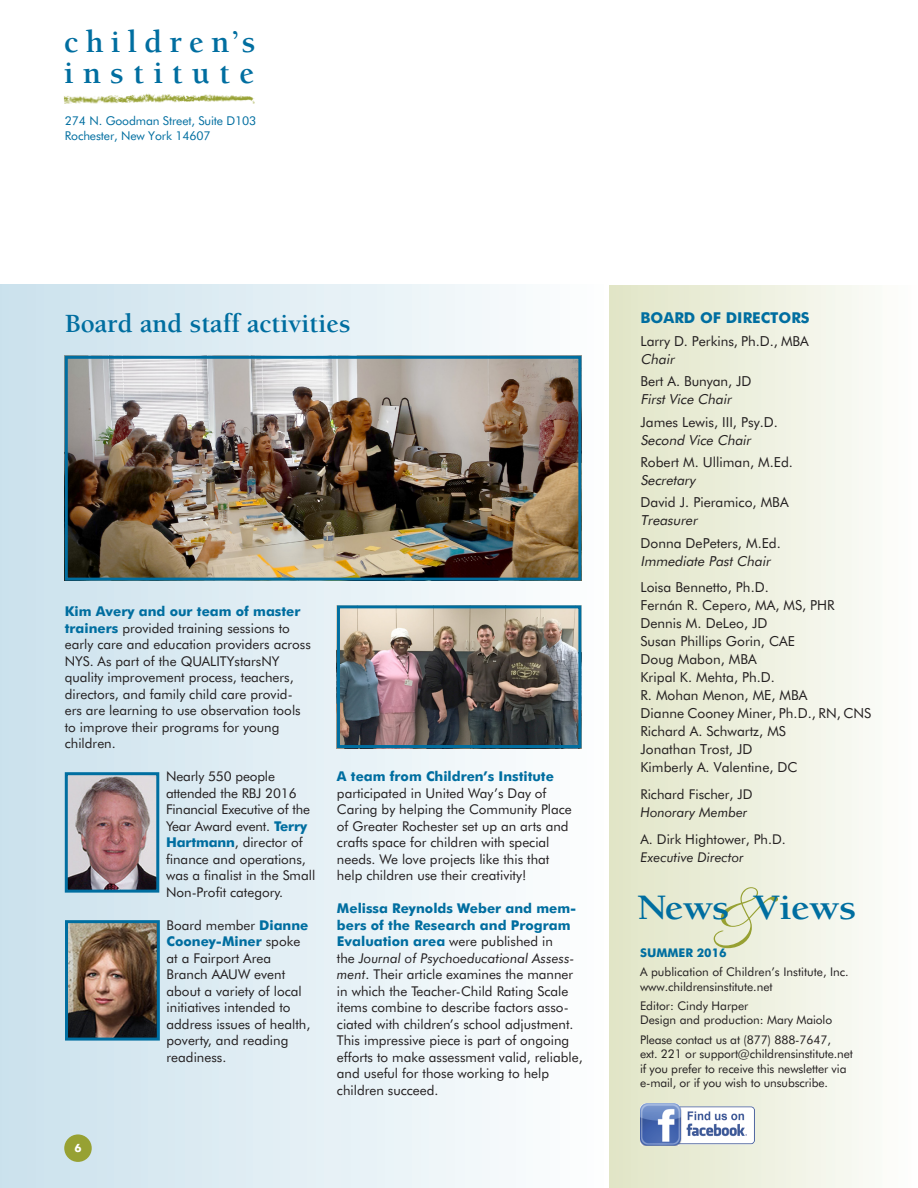
<style>
.page{position:relative;width:918px;height:1188px;background:#fff}
.page>*{position:absolute;margin:0;border:0;box-sizing:border-box;transform-origin:0 0}
.t1{font:69.75px "Shelley Volante BT";color:#97a133;scale:1.2 1}
.t2{font:700 36.75px "Berkeley";letter-spacing:-.01em;color:#006ea0;scale:1.1 1}
.t3{font:700 32.25px "Berkeley";letter-spacing:.225em;color:#006ea0}
.t4{font:700 32.25px "Berkeley";letter-spacing:.29em;color:#006ea0}
.t5{font:700 27px "Berkeley";color:#006ea0}
.t6{font:700 15px "Futura BT";color:#006ea0}
.t7{font:13.8px/18px "Futura BT";color:#231f20}
.t8{font:italic 13.8px "Futura BT";color:#231f20}
.t9{font:13.5px/16.5px "Futura BT";color:#231f20}
.t10{font:italic 13.5px "Futura BT";color:#231f20}
.t11{font:12.15px "Futura BT";letter-spacing:-.01em;color:#006ea0}
.t12{font:12px/14.2px "Futura BT";letter-spacing:-.01em;color:#231f20}
.t13{font:700 12px "Futura BT";color:#006ea0}
.t14{font:700 11.4px "Futura BT";color:#fff}
.s1{font-weight:700;color:#006ea0}
.s2{font-style:italic}
</style>
<div class="page">
<div style="left:608px;top:285px;width:310px;height:903px;background:linear-gradient(to right,#e0e4c5,#fdfefd)"></div>
<div style="left:0;top:285px;width:608px;height:903px;background:linear-gradient(to right,#cae1ec,#fdfefe)"></div>
<img style="left:64px;top:93px;width:191px;height:11px">
<div style="left:64px;top:1134px;width:28px;height:28px;background:#97a133;border-radius:50%"></div>
<img style="left:640px;top:1104px;width:115px;height:41px">
<img style="left:341px;top:609px;width:236px;height:135px">
<div style="left:337px;top:605px;width:244px;height:143px;border:3px solid #006ea0"></div>
<img style="left:69px;top:360px;width:508px;height:217px">
<div style="left:65px;top:356px;width:516px;height:225px;border:3px solid #006ea0"></div>
<img style="left:69px;top:776px;width:86px;height:113px">
<div style="left:65px;top:772px;width:94px;height:121px;border:3px solid #006ea0"></div>
<img style="left:69px;top:924px;width:87px;height:113px">
<div style="left:65px;top:920px;width:95px;height:121px;border:3px solid #006ea0"></div>
<p class="t3" style="left:64px;top:25px;width:193px">children’s</p>
<p class="t4" style="left:64px;top:55px;width:192px">institute</p>
<p class="t11" style="left:65px;top:114px;width:193px">274 N. Goodman Street, Suite D103</p>
<p class="t11" style="left:65px;top:129px;width:147px">Rochester, New York 14607</p>
<p class="t5" style="left:65px;top:310px;width:287px">Board and staff activities</p>
<p class="t9" style="left:65px;top:603px;width:248px"><span class="s1">Kim Avery and our team of master trainers</span> provided training sessions to early care and education providers across NYS. As part of the QUALITYstarsNY quality improvement process, teachers, directors, and family child care provid&shy;ers are learning to use observation tools to improve their programs for young children.</p>
<p class="t9" style="left:166px;top:768px;width:151px">Nearly 550 people attended the RBJ 2016<br>Financial Executive of the<br>Year Award event. <span class="s1">Terry<br>Hartmann</span>, director of finance and operations, was a finalist in the Small<br>Non-Profit category.</p>
<p class="t9" style="left:167px;top:917px;width:145px">Board member <span class="s1">Dianne<br>Cooney-Miner</span> spoke at a Fairport Area<br>Branch AAUW event about a variety of local initiatives intended to address issues of health, poverty, and reading readiness.</p>
<p class="t14" style="left:74px;top:1141px;width:9px">6</p>
<p class="t9" style="left:337px;top:768px;width:236px"><span class="s1">A team from Children’s Institute </span>participated in United Way’s Day of Caring by helping the Community Place of Greater Rochester set up an arts and crafts space for children with special needs. We love projects like this that help children use their creativity!</p>
<p class="t9" style="left:337px;top:900px;width:247px"><span class="s1">Melissa Reynolds Weber and mem&shy;bers of the Research and Program Evaluation area</span> were published in<br>the <span class="s2">Journal of Psychoeducational Assess&shy;ment</span>. Their article examines the manner in which the Teacher-Child Rating Scale items combine to describe factors asso&shy;ciated with children’s school adjustment.<br>This impressive piece is part of ongoing efforts to make assessment valid, reliable, and useful for those working to help children succeed.</p>
<p class="t6" style="left:640px;top:308px;width:171px">BOARD OF DIRECTORS</p>
<p class="t7" style="left:640px;top:332px;width:170px">Larry D. Perkins, Ph.D., MBA</p>
<p class="t8" style="left:640px;top:351px;width:38px">Chair</p>
<p class="t7" style="left:640px;top:372px;width:113px">Bert A. Bunyan, JD</p>
<p class="t8" style="left:640px;top:391px;width:95px">First Vice Chair</p>
<p class="t7" style="left:640px;top:413px;width:139px">James Lewis, III, Psy.D.</p>
<p class="t8" style="left:640px;top:431px;width:115px">Second Vice Chair</p>
<p class="t7" style="left:640px;top:453px;width:154px">Robert M. Ulliman, M.Ed.</p>
<p class="t8" style="left:640px;top:472px;width:56px">Secretary</p>
<p class="t7" style="left:640px;top:493px;width:150px">David J. Pieramico, MBA</p>
<p class="t8" style="left:640px;top:512px;width:61px">Treasurer</p>
<p class="t7" style="left:640px;top:534px;width:142px">Donna DePeters, M.Ed.</p>
<p class="t8" style="left:640px;top:552px;width:134px">Immediate Past Chair</p>
<p class="t7" style="left:640px;top:578px;width:196px">Loisa Bennetto, Ph.D.<br>Fernán R. Cepero, MA, MS, PHR<br>Dennis M. DeLeo, JD<br>Susan Phillips Gorin, CAE</p>
<p class="t7" style="left:640px;top:650px;width:118px">Doug Mabon, MBA</p>
<p class="t7" style="left:640px;top:668px;width:136px">Kripal K. Mehta, Ph.D.</p>
<p class="t7" style="left:640px;top:686px;width:169px">R. Mohan Menon, ME, MBA</p>
<p class="t7" style="left:640px;top:704px;width:232px">Dianne Cooney Miner, Ph.D., RN, CNS<br>Richard A. Schwartz, MS<br>Jonathan Trost, JD<br>Kimberly A. Valentine, DC</p>
<p class="t9" style="left:640px;top:785px;width:114px;line-height:18px">Richard Fischer, JD<br><span class="s2">Honorary Member</span></p>
<p class="t9" style="left:640px;top:830px;width:147px">A. Dirk Hightower, Ph.D.</p>
<p class="t10" style="left:640px;top:849px;width:105px">Executive Director</p>
<p class="t1" style="left:712px;top:860px;width:51px">&amp;</p>
<p class="t13" style="left:640px;top:945px;width:88px">SUMMER 2016</p>
<p class="t12" style="left:640px;top:965px;width:210px">A publication of Children’s Institute, Inc. www.childrensinstitute.net</p>
<p class="t12" style="left:640px;top:999px;width:110px">Editor: Cindy Harper</p>
<p class="t12" style="left:640px;top:1013px;width:194px">Design and production: Mary Maiolo</p>
<p class="t12" style="left:640px;top:1033px;width:214px">Please contact us at (877) 888-7647,<br>ext. 221 or support@childrensinstitute.net if you prefer to receive this newsletter via e-mail, or if you wish to unsubscribe.</p>
<p class="t2" style="left:637px;top:887px;width:201px">News Views</p>
</div>
